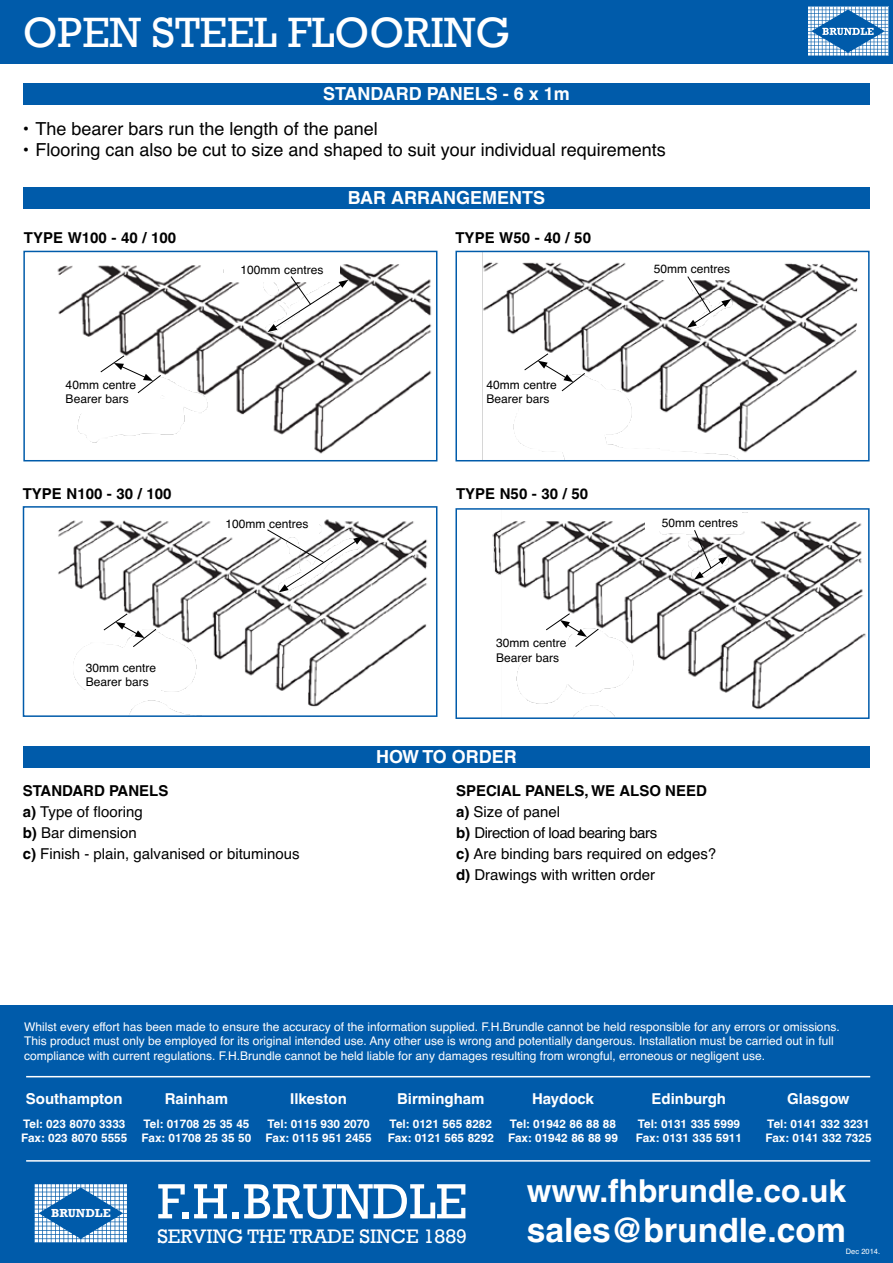
<style>
.page{position:relative;width:893px;height:1263px;background:#fff}
.page>*{position:absolute;margin:0;border:0;box-sizing:border-box;transform-origin:0 0}
.t1{font:50.25px "Rockwell";color:#fff}
.t2{font:43.5px "Rockwell";color:#fff}
.t3{font:700 33.6px "Helvetica LT";color:#fff}
.t4{font:700 31.65px "Helvetica LT";color:#fff}
.t5{font:20.1px "Rockwell";color:#fff}
.t6{font:18px "Helvetica";color:#000}
.t7{font:700 18px "Helvetica LT";color:#fff}
.t8{font:15px/21px "Helvetica";color:#000}
.t9{font:700 15px "Helvetica LT";color:#000}
.t10{font:700 15px "Helvetica LT";color:#fff}
.t11{font:12px/14.4px "Helvetica";color:#fff}
.t12{font:12px/14.4px "Helvetica";color:#000}
.t13{font:700 12px "Rockwell";color:#fff}
.t14{font:700 11.7px/14.1px "Helvetica LT";color:#fff}
.t15{font:7.5px "Helvetica";color:#fff}
.s1{font-family:"Helvetica LT";font-weight:700}
</style>
<div class="page">
<div style="left:0;top:1005px;width:893px;height:120px;background:#005baa"></div>
<div style="left:0;top:0;width:893px;height:64px;background:#005baa"></div>
<svg style="left:808px;top:6px;width:81px;height:50px"></svg>
<div style="left:23px;top:83px;width:847px;height:21px;background:#005baa"></div>
<div style="left:23px;top:187px;width:847px;height:21px;background:#005baa"></div>
<div style="left:23px;top:746px;width:847px;height:22px;background:#005baa"></div>
<div style="left:0;top:1077px;width:893px;height:186px;background:#005baa"></div>
<hr style="left:26px;top:1160px;width:844px;height:1px;background:#fff">
<hr style="left:26px;top:1076px;width:844px;height:1px;background:#fff">
<svg style="left:34px;top:1184px;width:93px;height:59px"></svg>
<img style="left:57px;top:264px;width:375px;height:190px">
<div style="left:23px;top:251px;width:414px;height:210px;border:2px solid #005baa"></div>
<div style="left:224px;top:257px;width:116px;height:25px;background:#fff"></div>
<div style="left:66px;top:371px;width:84px;height:41px;background:#fff"></div>
<svg style="left:100px;top:355px;width:62px;height:39px"></svg>
<svg style="left:268px;top:275px;width:80px;height:57px"></svg>
<img style="left:482px;top:254px;width:376px;height:204px">
<div style="left:455px;top:251px;width:415px;height:210px;border:2px solid #005baa"></div>
<div style="left:637px;top:258px;width:123px;height:21px;background:#fff"></div>
<div style="left:486px;top:379px;width:76px;height:24px;background:#fff"></div>
<svg style="left:524px;top:353px;width:62px;height:39px"></svg>
<svg style="left:687px;top:276px;width:44px;height:52px"></svg>
<img style="left:58px;top:519px;width:370px;height:195px">
<div style="left:23px;top:506px;width:414px;height:211px;border:2px solid #005baa"></div>
<div style="left:216px;top:511px;width:102px;height:25px;background:#fff"></div>
<div style="left:86px;top:651px;width:74px;height:47px;background:#fff"></div>
<svg style="left:103px;top:613px;width:54px;height:35px"></svg>
<svg style="left:266px;top:529px;width:97px;height:63px"></svg>
<img style="left:492px;top:512px;width:374px;height:204px">
<div style="left:455px;top:508px;width:415px;height:211px;border:2px solid #005baa"></div>
<div style="left:645px;top:513px;width:111px;height:18px;background:#fff"></div>
<div style="left:496px;top:638px;width:72px;height:24px;background:#fff"></div>
<svg style="left:545px;top:613px;width:54px;height:35px"></svg>
<svg style="left:694px;top:530px;width:34px;height:50px"></svg>
<h2 class="t2" style="left:23px;top:7px;width:489px">OPEN STEEL FLOORING</h2>
<h3 class="t7" style="left:323px;top:83px;width:248px">Standard Panels - 6 x 1m</h3>
<h3 class="t6" style="left:23px;top:114px;width:356px">• The bearer bars run the length of the panel</h3>
<h3 class="t6" style="left:23px;top:136px;width:645px">• Flooring can also be cut to size and shaped to suit your individual requirements</h3>
<h3 class="t7" style="left:348px;top:187px;width:197px">Bar arrangements</h3>
<p class="t9" style="left:24px;top:228px;width:154px">Type W100 - 40 / 100</p>
<p class="t9" style="left:455px;top:228px;width:137px">Type W50 - 40 / 50</p>
<p class="t12" style="left:240px;top:263px;width:85px">100mm centres</p>
<p class="t12" style="left:654px;top:262px;width:78px">50mm centres</p>
<p class="t12" style="left:66px;top:378px;width:72px">40mm centre<br>Bearer bars</p>
<p class="t12" style="left:486px;top:377px;width:72px">40mm centre<br>Bearer bars</p>
<p class="t9" style="left:23px;top:484px;width:150px">Type N100 - 30 / 100</p>
<p class="t9" style="left:456px;top:484px;width:134px">Type N50 - 30 / 50</p>
<p class="t12" style="left:226px;top:517px;width:85px">100mm centres</p>
<p class="t12" style="left:662px;top:515px;width:78px">50mm centres</p>
<p class="t12" style="left:86px;top:661px;width:72px">30mm centre<br>Bearer bars</p>
<p class="t9" style="left:23px;top:782px;width:22px">STANDARD</p>
<p class="t9" style="left:109px;top:782px;width:20px">PANEL</p>
<p class="t9" style="left:158px;top:782px;width:12px">S</p>
<p class="t8" style="left:23px;top:802px;width:278px"><span class="s1">a)</span> Type of flooring<br><span class="s1">b)</span> Bar dimension<br><span class="s1">c)</span> Finish - plain, galvanised or bituminous</p>
<p class="t12" style="left:496px;top:636px;width:72px">30mm centre<br>Bearer bars</p>
<h3 class="t7" style="left:376px;top:746px;width:142px">How to order</h3>
<p class="t9" style="left:456px;top:782px;width:89px">SPECIAL PANEL</p>
<p class="t9" style="left:575px;top:782px;width:134px">S, we also need</p>
<p class="t8" style="left:456px;top:802px;width:262px"><span class="s1">a)</span> Size of panel<br><span class="s1">b)</span> Direction of load bearing bars<br><span class="s1">c)</span> Are binding bars required on edges? <span class="s1">d)</span> Drawings with written order</p>
<p class="t11" style="left:24px;top:1020px;width:817px">Whilst every effort has been made to ensure the accuracy of the information supplied. F.H.Brundle cannot be held responsible for any errors or omissions.<br>This product must only be employed for its original intended use. Any other use is wrong and potentially dangerous. Installation must be carried out in full compliance with current regulations. F.H.Brundle cannot be held liable for any damages resulting from wrongful, erroneous or negligent use.</p>
<p class="t10" style="left:26px;top:1090px;width:98px">Southampton</p>
<p class="t10" style="left:165px;top:1090px;width:65px">Rainham</p>
<p class="t10" style="left:290px;top:1090px;width:58px">Ilkeston</p>
<p class="t10" style="left:397px;top:1090px;width:89px">Birmingham</p>
<p class="t10" style="left:532px;top:1090px;width:63px">Haydock</p>
<p class="t10" style="left:652px;top:1090px;width:76px">Edinburgh</p>
<p class="t10" style="left:787px;top:1090px;width:64px">Glasgow</p>
<p class="t14" style="left:21px;top:1116px;width:108px">Tel: 023 8070 3333<br>Fax: 023 8070 5555</p>
<p class="t14" style="left:142px;top:1116px;width:111px">Tel: 01708 25 35 45<br>Fax: 01708 25 35 50</p>
<p class="t14" style="left:265px;top:1116px;width:108px">Tel: 0115 930 2070<br>Fax: 0115 951 2455</p>
<p class="t14" style="left:388px;top:1116px;width:108px">Tel: 0121 565 8282<br>Fax: 0121 565 8292</p>
<p class="t14" style="left:508px;top:1116px;width:111px">Tel: 01942 86 88 88<br>Fax: 01942 86 88 99</p>
<p class="t14" style="left:636px;top:1116px;width:108px">Tel: 0131 335 5999<br>Fax: 0131 335 5911</p>
<p class="t14" style="left:765px;top:1116px;width:108px">Tel: 0141 332 3231<br>Fax: 0141 332 7325</p>
<p class="t13" style="left:51px;top:1206px;width:61px">BRUNDLE</p>
<h1 class="t1" style="left:157px;top:1172px;width:281px">F.H.BRUNDLE</h1>
<h3 class="t5" style="left:157px;top:1224px;width:62px">SERVING</h3>
<h3 class="t5" style="left:247px;top:1224px;width:221px">THE TRADE SINCE 1889</h3>
<h3 class="t4" style="left:527px;top:1172px;width:321px">www.fhbrundle.co.uk</h3>
<h3 class="t3" style="left:527px;top:1209px;width:321px">sales@brundle.com</h3>
<p class="t15" style="left:846px;top:1245px;width:36px">Dec 2014.</p>
</div>
